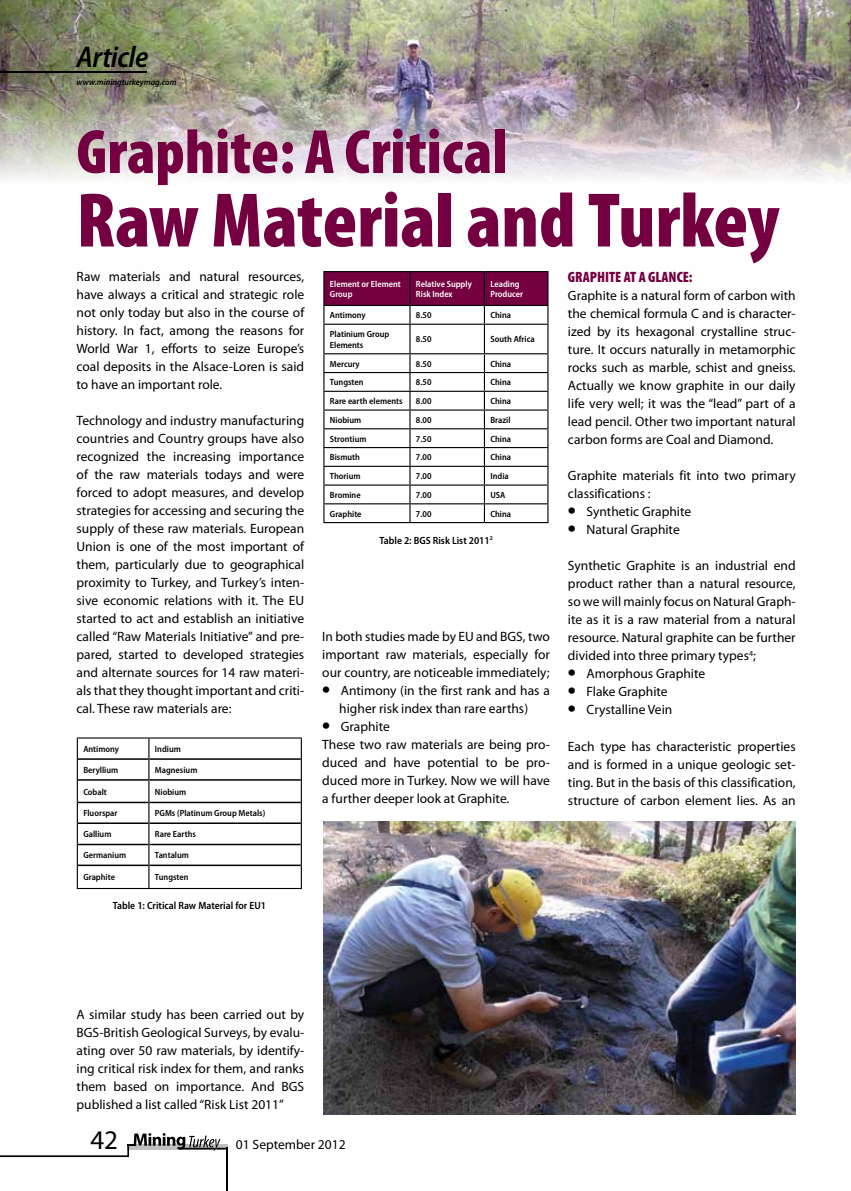
<style>
.page{position:relative;width:851px;height:1191px;background:#fff}
.page>*{position:absolute;margin:0;border:0;box-sizing:border-box;transform-origin:0 0}
.t1{font:900 condensed 78px "Myriad Pro";color:#740041}
.t2{font:900 condensed 63px "Myriad Pro";color:#740041}
.t3{font:italic 600 semi-condensed 30px "Myriad Pro";letter-spacing:-.015em;color:#000}
.t4{font:27px "Myriad Pro";color:#000}
.t5{font:900 condensed 15px "Myriad Pro";color:#740041}
.t6{font:13.5px/18px "Myriad Pro";color:#000;text-align:justify}
.t7{font:600 semi-condensed 10.5px "Myriad Pro";color:#000}
.t8{font:600 semi-condensed 9px/10.8px "Myriad Pro";color:#000}
.t9{font:600 semi-condensed 9px/10.8px "Myriad Pro";color:#fff}
.t10{font:italic 600 semi-condensed 8.85px "Myriad Pro";color:#000}
.s1{font-weight:900;font-stretch:semi-expanded;font-size:21px}
</style>
<div class="page">
<hr style="left:226px;top:1147px;width:2px;height:44px;background:#000">
<svg style="left:0;top:1133px;width:228px;height:24px"></svg>
<img style="left:0;top:0;width:850px;height:383px">
<hr style="left:0;top:71px;width:146px;height:2px;background:#000">
<hr style="left:78px;top:758px;width:70px;height:2px;background:#000">
<hr style="left:149px;top:758px;width:152px;height:2px;background:#000">
<hr style="left:78px;top:779px;width:70px;height:1px;background:#000">
<hr style="left:149px;top:779px;width:152px;height:1px;background:#000">
<hr style="left:78px;top:801px;width:70px;height:2px;background:#000">
<hr style="left:149px;top:801px;width:152px;height:2px;background:#000">
<hr style="left:78px;top:822px;width:70px;height:2px;background:#000">
<hr style="left:149px;top:822px;width:152px;height:2px;background:#000">
<hr style="left:78px;top:843px;width:70px;height:2px;background:#000">
<hr style="left:149px;top:843px;width:152px;height:2px;background:#000">
<hr style="left:78px;top:864px;width:70px;height:2px;background:#000">
<hr style="left:149px;top:864px;width:152px;height:2px;background:#000">
<hr style="left:77px;top:737px;width:72px;height:1px;background:#000">
<hr style="left:149px;top:737px;width:153px;height:1px;background:#000">
<svg style="left:77px;top:738px;width:1px;height:150px"></svg>
<svg style="left:148px;top:738px;width:1px;height:150px"></svg>
<svg style="left:301px;top:738px;width:1px;height:150px"></svg>
<hr style="left:77px;top:888px;width:72px;height:1px;background:#000">
<hr style="left:149px;top:888px;width:153px;height:1px;background:#000">
<hr style="left:323px;top:271px;width:87px;height:1px;background:#000">
<hr style="left:410px;top:271px;width:74px;height:1px;background:#000">
<hr style="left:484px;top:271px;width:64px;height:1px;background:#000">
<svg style="left:323px;top:272px;width:225px;height:250px"></svg>
<hr style="left:323px;top:522px;width:87px;height:1px;background:#000">
<hr style="left:410px;top:522px;width:74px;height:1px;background:#000">
<hr style="left:484px;top:522px;width:64px;height:1px;background:#000">
<img style="left:323px;top:821px;width:472px;height:293px">
<h3 class="t3" style="left:77px;top:41px;width:73px">Article</h3>
<p class="t10" style="left:77px;top:78px;width:101px">www.miningturkeymag.com</p>
<h2 class="t2" style="left:77px;top:117px;width:432px">Graphite: A Critical</h2>
<h1 class="t1" style="left:77px;top:177px;width:704px">Raw Material and Turkey</h1>
<p class="t6" style="left:77px;top:267px;width:229px">Raw materials and natural resources, have always a critical and strategic role not only today but also in the course of history. In fact, among the reasons for World War 1, efforts to seize Europe’s coal deposits in the Alsace-Loren is said to have an important role.</p>
<p class="t6" style="left:77px;top:411px;width:229px">Technology and industry manufacturing countries and Country groups have also recognized the increasing importance of the raw materials todays and were forced to adopt measures, and develop strategies for accessing and securing the supply of these raw materials. European Union is one of the most important of them, particularly due to geographical proximity to Turkey, and Turkey’s inten&shy;sive economic relations with it. The EU started to act and establish an initiative called “Raw Materials Initiative” and pre&shy;pared, started to developed strategies and alternate sources for 14 raw materi&shy;als that they thought important and criti&shy;cal. These raw materials are:</p>
<p class="t8" style="left:83px;top:743px;width:37px">Antimony</p>
<p class="t8" style="left:155px;top:743px;width:27px">Indium</p>
<p class="t8" style="left:83px;top:764px;width:36px">Beryllium</p>
<p class="t8" style="left:155px;top:764px;width:44px">Magnesium</p>
<p class="t8" style="left:83px;top:786px;width:25px">Cobalt</p>
<p class="t8" style="left:155px;top:786px;width:33px">Niobium</p>
<p class="t8" style="left:83px;top:808px;width:36px">Fluorspar</p>
<p class="t8" style="left:155px;top:808px;width:112px">PGMs (Platinum Group Metals)</p>
<p class="t8" style="left:83px;top:829px;width:30px">Gallium</p>
<p class="t8" style="left:155px;top:829px;width:42px">Rare Earths</p>
<p class="t8" style="left:83px;top:850px;width:44px">Germanium</p>
<p class="t8" style="left:155px;top:850px;width:36px">Tantalum</p>
<p class="t8" style="left:83px;top:872px;width:33px">Graphite</p>
<p class="t8" style="left:155px;top:872px;width:35px">Tungsten</p>
<p class="t7" style="left:113px;top:899px;width:155px">Table 1: Critical Raw Material for EU1</p>
<p class="t9" style="left:330px;top:278px;width:72px">Element or Element<br>Group</p>
<p class="t9" style="left:416px;top:278px;width:57px">Relative Supply<br>Risk Index</p>
<p class="t9" style="left:490px;top:278px;width:34px">Leading<br>Producer</p>
<p class="t8" style="left:330px;top:310px;width:37px">Antimony</p>
<p class="t8" style="left:416px;top:310px;width:17px">8.50</p>
<p class="t8" style="left:490px;top:310px;width:22px">China</p>
<p class="t8" style="left:330px;top:329px;width:61px">Platinium Group<br>Elements</p>
<p class="t8" style="left:416px;top:334px;width:17px">8.50</p>
<p class="t8" style="left:490px;top:334px;width:46px">South Africa</p>
<p class="t8" style="left:330px;top:358px;width:31px">Mercury</p>
<p class="t8" style="left:416px;top:358px;width:17px">8.50</p>
<p class="t8" style="left:490px;top:358px;width:22px">China</p>
<p class="t8" style="left:330px;top:377px;width:35px">Tungsten</p>
<p class="t8" style="left:416px;top:377px;width:17px">8.50</p>
<p class="t8" style="left:490px;top:377px;width:22px">China</p>
<p class="t8" style="left:330px;top:396px;width:74px">Rare earth elements</p>
<p class="t8" style="left:416px;top:396px;width:17px">8.00</p>
<p class="t8" style="left:490px;top:396px;width:22px">China</p>
<p class="t8" style="left:330px;top:414px;width:33px">Niobium</p>
<p class="t8" style="left:416px;top:414px;width:17px">8.00</p>
<p class="t8" style="left:490px;top:414px;width:22px">Brazil</p>
<p class="t8" style="left:330px;top:433px;width:38px">Strontium</p>
<p class="t8" style="left:416px;top:433px;width:17px">7.50</p>
<p class="t8" style="left:490px;top:433px;width:22px">China</p>
<p class="t8" style="left:330px;top:452px;width:32px">Bismuth</p>
<p class="t8" style="left:416px;top:452px;width:17px">7.00</p>
<p class="t8" style="left:490px;top:452px;width:22px">China</p>
<p class="t8" style="left:330px;top:471px;width:32px">Thorium</p>
<p class="t8" style="left:416px;top:471px;width:17px">7.00</p>
<p class="t8" style="left:490px;top:471px;width:20px">India</p>
<p class="t8" style="left:330px;top:489px;width:32px">Bromine</p>
<p class="t8" style="left:416px;top:489px;width:17px">7.00</p>
<p class="t8" style="left:490px;top:489px;width:17px">USA</p>
<p class="t8" style="left:330px;top:508px;width:33px">Graphite</p>
<p class="t8" style="left:416px;top:508px;width:17px">7.00</p>
<p class="t8" style="left:490px;top:508px;width:22px">China</p>
<p class="t7" style="left:379px;top:534px;width:115px">Table 2: BGS Risk List 2011<sup>2</sup></p>
<p class="t6" style="left:322px;top:627px;width:229px">In both studies made by EU and BGS, two important raw materials, especially for our country, are noticeable immediately;</p>
<p class="t6" style="left:322px;top:681px;width:229px;text-align:center"><span class="s1">•</span> Antimony (in the first rank and has a higher risk index than rare earths)</p>
<p class="t6" style="left:322px;top:717px;width:229px;text-align:left"><span class="s1">•</span> Graphite<br>These two raw materials are being pro&shy;duced and have potential to be pro&shy;duced more in Turkey. Now we will have a further deeper look at Graphite.</p>
<p class="t5" style="left:568px;top:269px;width:126px">GRAPHITE AT A GLANCE:</p>
<p class="t6" style="left:568px;top:286px;width:229px">Graphite is a natural form of carbon with the chemical formula C and is character&shy;ized by its hexagonal crystalline struc&shy;ture. It occurs naturally in metamorphic rocks such as marble, schist and gneiss.<br>Actually we know graphite in our daily life very well; it was the “lead” part of a lead pencil. Other two important natural carbon forms are Coal and Diamond.</p>
<p class="t6" style="left:568px;top:466px;width:229px">Graphite materials fit into two primary classifications :</p>
<p class="t6" style="left:568px;top:502px;width:125px"><span class="s1">•</span> Synthetic Graphite</p>
<p class="t6" style="left:568px;top:520px;width:113px"><span class="s1">•</span> Natural Graphite</p>
<p class="t6" style="left:568px;top:556px;width:229px">Synthetic Graphite is an industrial end product rather than a natural resource, so we will mainly focus on Natural Graph&shy;ite as it is a raw material from a natural resource. Natural graphite can be further divided into three primary types<sup>4</sup>;</p>
<p class="t6" style="left:568px;top:664px;width:139px"><span class="s1">•</span> Amorphous Graphite</p>
<p class="t6" style="left:568px;top:682px;width:101px"><span class="s1">•</span> Flake Graphite</p>
<p class="t6" style="left:568px;top:700px;width:106px"><span class="s1">•</span> Crystalline Vein</p>
<p class="t6" style="left:568px;top:736px;width:229px">Each type has characteristic properties and is formed in a unique geologic set&shy;ting. But in the basis of this classification, structure of carbon element lies. As an</p>
<p class="t6" style="left:77px;top:1005px;width:229px">A similar study has been carried out by BGS-British Geological Surveys, by evalu&shy;ating over 50 raw materials, by identify&shy;ing critical risk index for them, and ranks them based on importance. And BGS published a list called “Risk List 2011”</p>
<h3 class="t4" style="left:90px;top:1123px;width:29px">42</h3>
<p class="t6" style="left:236px;top:1135px;width:111px">01 September 2012</p>
</div>
